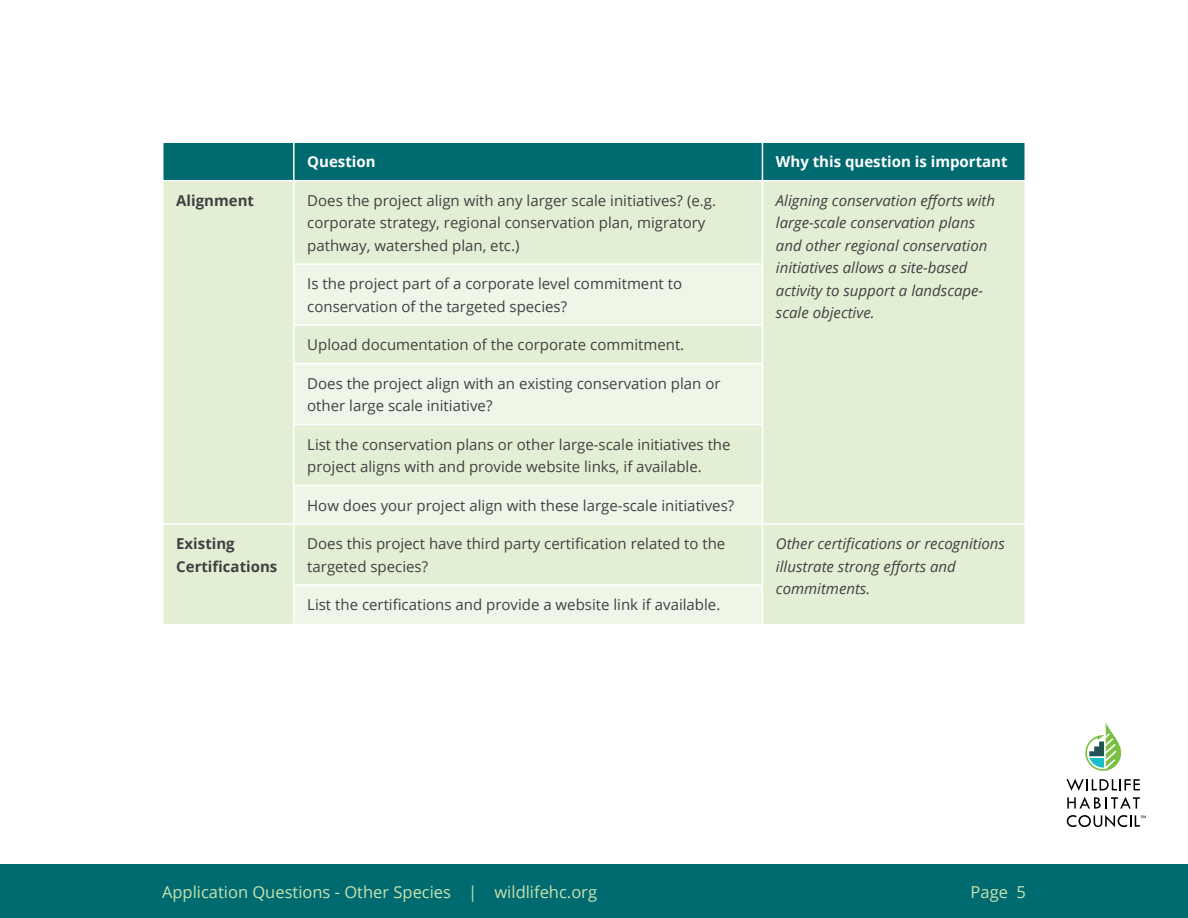
<style>
.page{position:relative;width:1188px;height:918px;background:#fff}
.page>*{position:absolute;margin:0;border:0;box-sizing:border-box;transform-origin:0 0}
.t1{font:16.5px "Open Sans";color:#c8e2ae}
.t2{font:15px/22.5px "Open Sans";color:#414042}
.t3{font:italic 15px/22.5px "Open Sans";color:#414042}
.t4{font:700 15px "Open Sans";color:#fff}
.t5{font:700 15px/22.5px "Open Sans";color:#414042}
</style>
<div class="page">
<div style="left:0;top:864px;width:1188px;height:54px;background:#006a71"></div>
<svg style="left:1085px;top:723px;width:36px;height:48px"></svg>
<svg style="left:1067px;top:779px;width:73px;height:12px"></svg>
<svg style="left:1067px;top:797px;width:73px;height:12px"></svg>
<svg style="left:1067px;top:815px;width:79px;height:12px"></svg>
<div style="left:163px;top:142px;width:131px;height:39px;background:#006a71"></div>
<div style="left:295px;top:143px;width:729px;height:37px;background:#006a71"></div>
<div style="left:164px;top:181px;width:860px;height:443px;background:#e2efd4"></div>
<svg style="left:295px;top:265px;width:467px;height:359px;background:#e9f2df"></svg>
<hr style="left:293px;top:181px;width:2px;height:82px;background:#fff">
<hr style="left:762px;top:181px;width:1px;height:82px;background:#fff">
<hr style="left:293px;top:424px;width:470px;height:1px;background:#fff">
<hr style="left:293px;top:485px;width:470px;height:1px;background:#fff">
<hr style="left:294px;top:523px;width:468px;height:2px;background:#fff">
<hr style="left:293px;top:584px;width:470px;height:2px;background:#fff">
<hr style="left:293px;top:364px;width:2px;height:60px;background:#fff">
<hr style="left:293px;top:425px;width:2px;height:60px;background:#fff">
<hr style="left:293px;top:486px;width:2px;height:37px;background:#fff">
<hr style="left:162px;top:523px;width:132px;height:2px;background:#fff">
<hr style="left:293px;top:525px;width:2px;height:59px;background:#fff">
<hr style="left:293px;top:586px;width:2px;height:38px;background:#fff">
<hr style="left:293px;top:263px;width:470px;height:2px;background:#fff">
<hr style="left:293px;top:265px;width:2px;height:59px;background:#fff">
<hr style="left:293px;top:324px;width:470px;height:2px;background:#fff">
<hr style="left:293px;top:326px;width:2px;height:37px;background:#fff">
<hr style="left:293px;top:363px;width:470px;height:1px;background:#fff">
<hr style="left:762px;top:265px;width:1px;height:59px;background:#fff">
<hr style="left:762px;top:326px;width:1px;height:37px;background:#fff">
<hr style="left:762px;top:364px;width:1px;height:60px;background:#fff">
<hr style="left:762px;top:425px;width:1px;height:60px;background:#fff">
<hr style="left:762px;top:486px;width:1px;height:37px;background:#fff">
<hr style="left:762px;top:523px;width:264px;height:2px;background:#fff">
<hr style="left:762px;top:525px;width:1px;height:59px;background:#fff">
<hr style="left:762px;top:586px;width:1px;height:38px;background:#fff">
<hr style="left:162px;top:141px;width:132px;height:2px;background:#fff">
<hr style="left:162px;top:143px;width:2px;height:37px;background:#fff">
<hr style="left:293px;top:143px;width:2px;height:37px;background:#fff">
<hr style="left:762px;top:143px;width:1px;height:37px;background:#fff">
<hr style="left:162px;top:180px;width:132px;height:1px;background:#fff">
<p class="t4" style="left:307px;top:151px;width:70px">Question</p>
<p class="t4" style="left:776px;top:151px;width:233px">Why this question is important</p>
<p class="t5" style="left:176px;top:189px;width:79px">Alignment</p>
<p class="t2" style="left:307px;top:189px;width:410px">Does the project align with any larger scale initiatives? (e.g. corporate strategy, regional conservation plan, migratory pathway, watershed plan, etc.)</p>
<p class="t3" style="left:776px;top:189px;width:221px">Aligning conservation efforts with large-scale conservation plans and other regional conservation initiatives allows a site-based activity to support a landscape&shy;scale objective.</p>
<p class="t2" style="left:307px;top:272px;width:376px">Is the project part of a corporate level commitment to conservation of the targeted species?</p>
<p class="t2" style="left:307px;top:333px;width:379px">Upload documentation of the corporate commitment.</p>
<p class="t2" style="left:307px;top:372px;width:415px">Does the project align with an existing conservation plan or other large scale initiative?</p>
<p class="t2" style="left:307px;top:433px;width:425px">List the conservation plans or other large-scale initiatives the project aligns with and provide website links, if available.</p>
<p class="t2" style="left:307px;top:493px;width:429px">How does your project align with these large-scale initiatives?</p>
<p class="t5" style="left:176px;top:532px;width:103px">Existing<br>Certifications</p>
<p class="t2" style="left:307px;top:532px;width:420px">Does this project have third party certification related to the targeted species?</p>
<p class="t3" style="left:776px;top:532px;width:231px">Other certifications or recognitions illustrate strong efforts and commitments.</p>
<p class="t2" style="left:307px;top:593px;width:415px">List the certifications and provide a website link if available.</p>
<p class="t1" style="left:162px;top:881px;width:437px">Application Questions - Other Species | wildlifehc.org</p>
<p class="t1" style="left:971px;top:881px;width:57px">Page 5</p>
</div>
